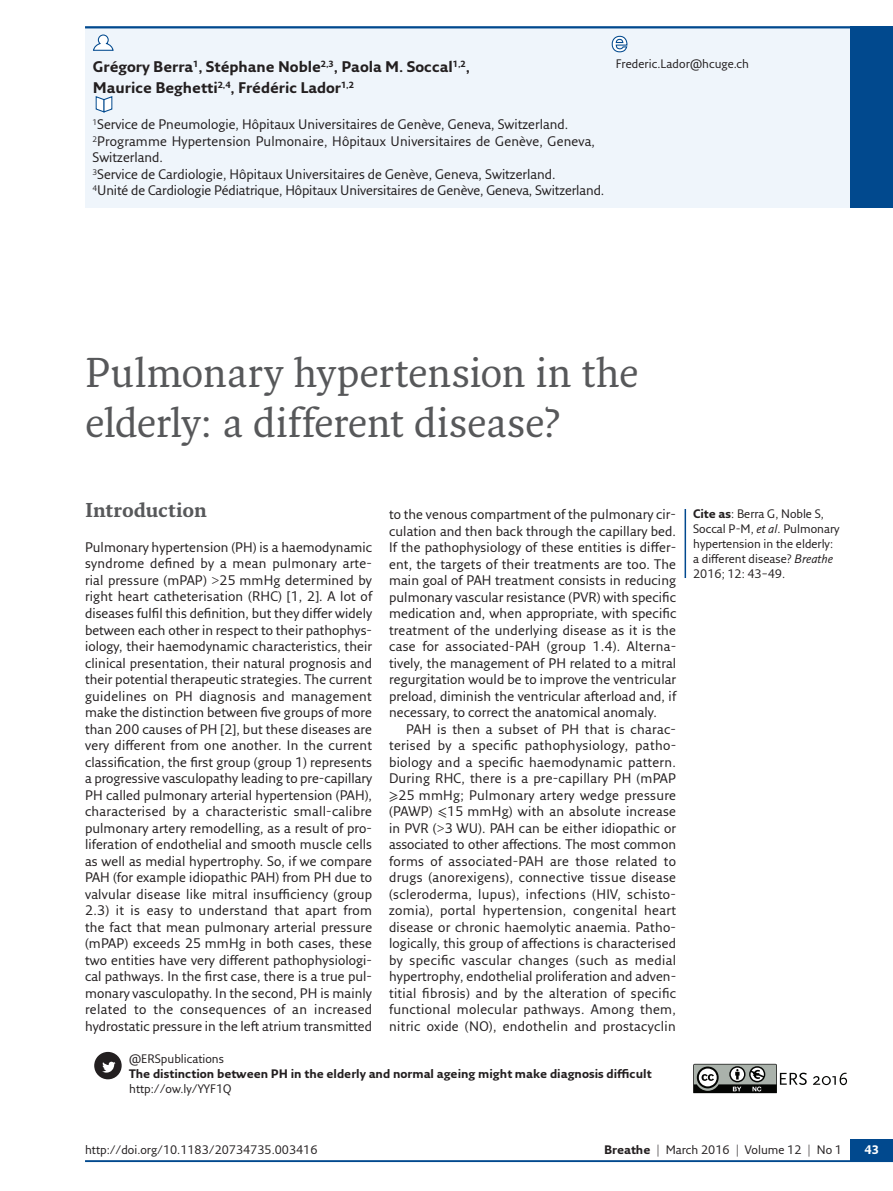
<style>
.page{position:relative;width:893px;height:1191px;background:#fff}
.page>*{position:absolute;margin:0;border:0;box-sizing:border-box;transform-origin:0 0}
.t1{font:40.5px/49.5px "Fresco Std";letter-spacing:-.01em;color:#57585a}
.t2{font:700 19.5px "Fresco Std";color:#57585a}
.t3{font:700 15px "Fresco Sans Pro";color:#231f20}
.t4{font:13.5px/16.5px "Fresco Sans Pro";letter-spacing:.005em;color:#231f20;text-align:justify}
.t5{font:12px/15px "Fresco Sans Pro";color:#231f20}
.t6{font:700 12px "Fresco Sans Pro";color:#231f20}
.t7{font:700 12px "Fresco Sans Pro";color:#fff}
.s1{font-family:"STIX General"}
.s2{font-weight:700}
.s3{font-style:italic}
</style>
<div class="page">
<hr style="left:85px;top:1160px;width:808px;height:2px;background:#01498e">
<div style="left:850px;top:1138px;width:43px;height:23px;background:#01498e"></div>
<div style="left:85px;top:26px;width:808px;height:181px;background:#eff5fb"></div>
<hr style="left:85px;top:26px;width:808px;height:2px;background:#01498e">
<div style="left:850px;top:26px;width:43px;height:181px;background:#01498e"></div>
<svg style="left:95px;top:96px;width:18px;height:17px"></svg>
<svg style="left:93px;top:34px;width:21px;height:17px"></svg>
<svg style="left:611px;top:35px;width:17px;height:18px"></svg>
<svg style="left:693px;top:1063px;width:114px;height:30px"></svg>
<svg style="left:813px;top:1072px;width:34px;height:13px"></svg>
<div style="left:95px;top:1052px;width:26px;height:26px;background:#231f20;border-radius:50%"></div>
<div style="left:94px;top:1052px;width:28px;height:27px;border:2px solid #231f20;border-radius:50%"></div>
<div style="left:96px;top:1054px;width:23px;height:23px;background:#231f20;border-radius:50%"></div>
<svg style="left:102px;top:1061px;width:14px;height:11px"></svg>
<hr style="left:685px;top:509px;width:1px;height:69px;background:#01498e">
<p class="t3" style="left:93px;top:57px;width:378px">Grégory Berra<sup>1</sup>, Stéphane Noble<sup>2,3</sup>, Paola M. Soccal<sup>1,2</sup>,</p>
<p class="t5" style="left:616px;top:56px;width:135px">Frederic.Lador@hcuge.ch</p>
<p class="t3" style="left:93px;top:78px;width:263px">Maurice Beghetti<sup>2,4</sup>, Frédéric Lador<sup>1,2</sup></p>
<p class="t4" style="left:92px;top:116px;width:513px;text-align:left"><sup>1</sup>Service de Pneumologie, Hôpitaux Universitaires de Genève, Geneva, Switzerland.<br><sup>2</sup>Programme Hypertension Pulmonaire, Hôpitaux Universitaires de Genève, Geneva, Switzerland.<br><sup>3</sup>Service de Cardiologie, Hôpitaux Universitaires de Genève, Geneva, Switzerland.<br><sup>4</sup>Unité de Cardiologie Pédiatrique, Hôpitaux Universitaires de Genève, Geneva, Switzerland.</p>
<h1 class="t1" style="left:85px;top:347px;width:555px">Pulmonary hypertension in the elderly: a different disease?</h1>
<h2 class="t2" style="left:85px;top:498px;width:123px">Introduction</h2>
<p class="t4" style="left:85px;top:538px;width:289px">Pulmonary hypertension (PH) is a haemodynamic syndrome defined by a mean pulmonary arte&shy;rial pressure (mPAP) &gt;25 mmHg determined by right heart catheterisation (RHC) [1, 2]. A lot of diseases fulfil this definition, but they differ widely between each other in respect to their pathophys&shy;iology, their haemodynamic characteristics, their clinical presentation, their natural prognosis and their potential therapeutic strategies. The current guidelines on PH diagnosis and management make the distinction between five groups of more than 200 causes of PH [2], but these diseases are very different from one another. In the current classification, the first group (group 1) represents a progressive vasculopathy leading to pre-capillary PH called pulmonary arterial hypertension (PAH), characterised by a characteristic small-calibre pulmonary artery remodelling, as a result of pro&shy;liferation of endothelial and smooth muscle cells as well as medial hypertrophy. So, if we compare PAH (for example idiopathic PAH) from PH due to valvular disease like mitral insufficiency (group 2.3) it is easy to understand that apart from the fact that mean pulmonary arterial pressure (mPAP) exceeds 25 mmHg in both cases, these two entities have very different pathophysiologi&shy;cal pathways. In the first case, there is a true pul&shy;monary vasculopathy. In the second, PH is mainly related to the consequences of an increased hydrostatic pressure in the left atrium transmitted</p>
<p class="t4" style="left:389px;top:505px;width:289px">to the venous compartment of the pulmonary cir&shy;culation and then back through the capillary bed.<br>If the pathophysiology of these entities is differ&shy;ent, the targets of their treatments are too. The main goal of PAH treatment consists in reducing pulmonary vascular resistance (PVR) with specific medication and, when appropriate, with specific treatment of the underlying disease as it is the case for associated-PAH (group 1.4). Alterna&shy;tively, the management of PH related to a mitral regurgitation would be to improve the ventricular preload, diminish the ventricular afterload and, if necessary, to correct the anatomical anomaly.</p>
<p class="t4" style="left:389px;top:720px;width:289px;text-indent:17px">PAH is then a subset of PH that is charac&shy;terised by a specific pathophysiology, patho&shy;biology and a specific haemodynamic pattern.<br>During RHC, there is a pre-capillary PH (mPAP <span class="s1">⩾</span>25 mmHg; Pulmonary artery wedge pressure (PAWP) <span class="s1">⩽</span>15 mmHg) with an absolute increase in PVR (&gt;3 WU). PAH can be either idiopathic or associated to other affections. The most common forms of associated-PAH are those related to drugs (anorexigens), connective tissue disease (scleroderma, lupus), infections (HIV, schisto&shy;zomia), portal hypertension, congenital heart disease or chronic haemolytic anaemia. Patho&shy;logically, this group of affections is characterised by specific vascular changes (such as medial hypertrophy, endothelial proliferation and adven&shy;titial fibrosis) and by the alteration of specific functional molecular pathways. Among them, nitric oxide (NO), endothelin and prostacyclin</p>
<p class="t5" style="left:129px;top:1051px;width:96px">@ERSpublications</p>
<p class="t6" style="left:129px;top:1066px;width:524px">The distinction between PH in the elderly and normal ageing might make diagnosis difficult</p>
<p class="t5" style="left:129px;top:1081px;width:104px">http://ow.ly/YYF1Q</p>
<p class="t5" style="left:693px;top:506px;width:148px"><span class="s2">Cite as</span>: Berra G, Noble S,<br>Soccal P-M, <span class="s3">et al</span>. Pulmonary hypertension in the elderly: a different disease? <span class="s3">Breathe<br></span>2016; 12: 43–49.</p>
<p class="t5" style="left:85px;top:1142px;width:234px">http://doi.org/10.1183/20734735.003416</p>
<p class="t5" style="left:604px;top:1142px;width:240px"><span class="s2">Breathe</span> | March 2016 | Volume 12 | No 1</p>
<p class="t7" style="left:864px;top:1142px;width:16px">43</p>
</div>
